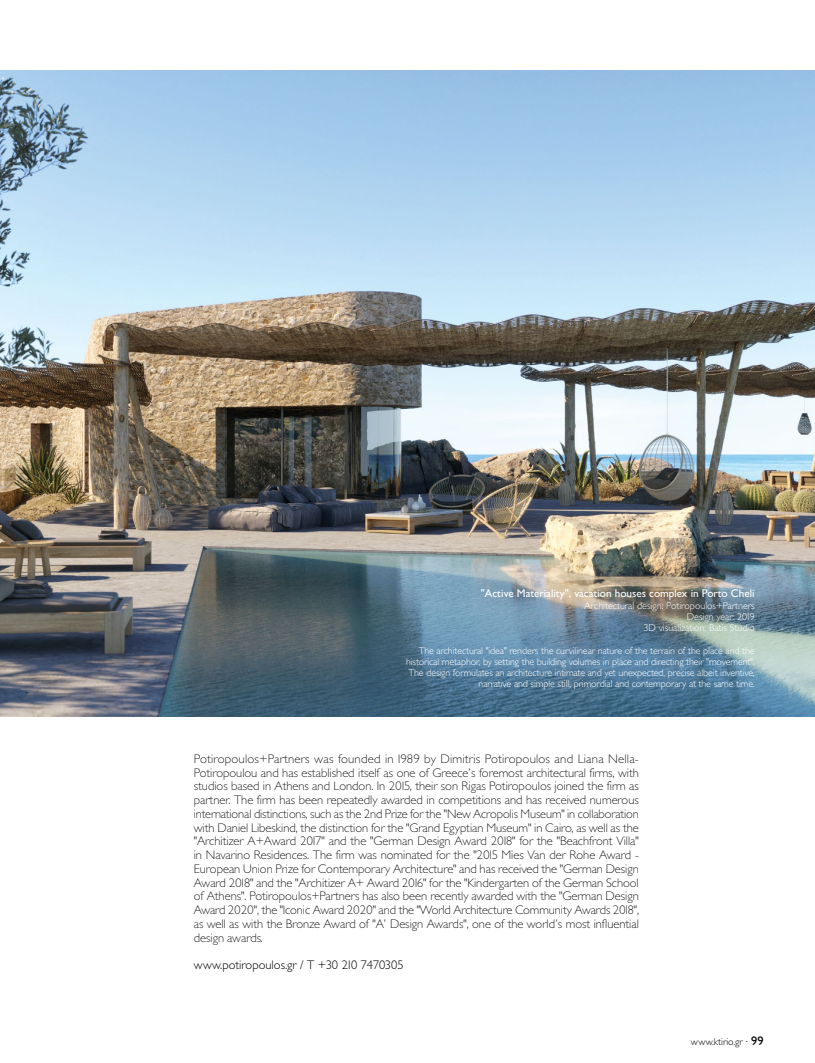
<style>
.page{position:relative;width:815px;height:1063px;background:#fff}
.page>*{position:absolute;margin:0;border:0;box-sizing:border-box;transform-origin:0 0}
.t1{font:300 expanded 12.5px/13.8px "Gill Sans Hel";color:#000;text-align:justify}
.t2{font:300 12.5px "Gill Sans Hel";color:#000}
.t3{font:11.25px "Gill Sans Hel";color:#fff}
.t4{font:300 10px/11.2px "Gill Sans Hel";letter-spacing:-.01em;color:#fff;text-align:right}
.t5{font:300 10px "Gill Sans Hel";color:#000}
.s1{font-weight:400;font-size:12.5px}
</style>
<div class="page">
<img style="left:0;top:71px;width:815px;height:645px">
<p class="t3" style="left:481px;top:588px;width:275px">"Active Materiality", vacation houses complex in Porto Cheli</p>
<p class="t4" style="left:584px;top:600px;width:172px">Architectural design: Potiropoulos+Partners<br>Design year: 2019<br>3D visualization: Batis Studio</p>
<p class="t4" style="left:406px;top:645px;width:350px">The architectural "idea" renders the curvilinear nature of the terrain of the place and the historical metaphor, by setting the building volumes in place and directing their "movement".<br>The design formulates an architecture intimate and yet unexpected, precise albeit inventive, narrative and simple still, primordial and contemporary at the same time.</p>
<p class="t1" style="left:194px;top:752px;width:447px">Potiropoulos+Partners was founded in 1989 by Dimitris Potiropoulos and Liana Nella-Potiropoulou and has established itself as one of Greece’s foremost architectural firms, with studios based in Athens and London. In 2015, their son Rigas Potiropoulos joined the firm as partner. The firm has been repeatedly awarded in competitions and has received numerous international distinctions, such as the 2nd Prize for the "New Acropolis Museum" in collaboration with Daniel Libeskind, the distinction for the "Grand Egyptian Museum" in Cairo, as well as the "Architizer A+Award 2017" and the "German Design Award 2018" for the "Beachfront Villa" in Navarino Residences. The firm was nominated for the "2015 Mies Van der Rohe Award - European Union Prize for Contemporary Architecture" and has received the "German Design Award 2018" and the "Architizer A+ Award 2016" for the "Kindergarten of the German School of Athens". Potiropoulos+Partners has also been recently awarded with the "German Design Award 2020", the "Iconic Award 2020" and the "World Architecture Community Awards 2018", as well as with the Bronze Award of "A’ Design Awards", one of the world’s most influential design awards.</p>
<p class="t2" style="left:194px;top:958px;width:211px">www.potiropoulos.gr / T +30 210 7470305</p>
<p class="t5" style="left:691px;top:1036px;width:74px">www.ktirio.gr · <span class="s1">99</span></p>
</div>
